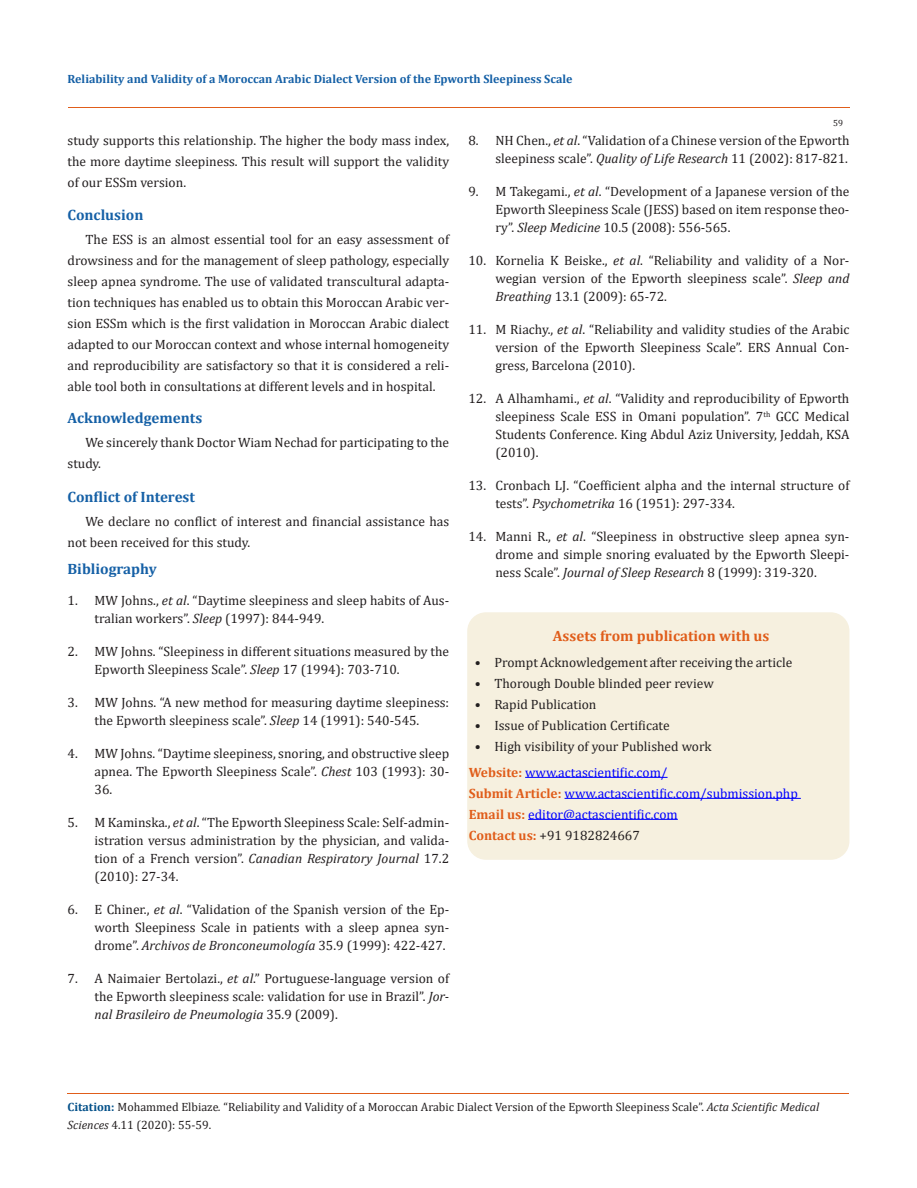
<style>
.page{position:relative;width:917px;height:1188px;background:#fff}
.page>*{position:absolute;margin:0;border:0;box-sizing:border-box;transform-origin:0 0}
.t1{font:700 15px "Cambria";color:#1560a6}
.t2{font:700 15px "Cambria";color:#e05d1a}
.t3{font:13.5px/18px "Cambria";color:#231f20;text-align:justify}
.t4{font:13.5px "Cambria";color:#00f}
.t5{font:12px/18px "Cambria";color:#231f20}
.t6{font:700 12px "Cambria";color:#1560a6}
.t7{font:9px "Cambria";color:#231f20}
.s1{font-style:italic}
.s2{font-weight:700;color:#e05d1a}
.s3{font-weight:700;color:#035089}
</style>
<div class="page">
<div style="left:468px;top:613px;width:380px;height:246px;background:#f6f0df;border-radius:18px"></div>
<div style="left:467px;top:612px;width:382px;height:248px;border:2px solid #f6f0df;border-radius:18px"></div>
<hr style="left:525px;top:777px;width:142px;height:1px;background:#00f">
<hr style="left:564px;top:798px;width:236px;height:1px;background:#00f">
<hr style="left:528px;top:819px;width:149px;height:1px;background:#00f">
<hr style="left:68px;top:108px;width:781px;height:1px;background:#e05d1a">
<hr style="left:68px;top:1094px;width:781px;height:1px;background:#e05d1a">
<p class="t6" style="left:68px;top:70px;width:506px">Reliability and Validity of a Moroccan Arabic Dialect Version of the Epworth Sleepiness Scale</p>
<p class="t7" style="left:833px;top:118px;width:11px">59</p>
<p class="t3" style="left:68px;top:130px;width:383px;line-height:21px">study supports this relationship. The higher the body mass index, the more daytime sleepiness. This result will support the validity of our ESSm version.</p>
<p class="t1" style="left:68px;top:204px;width:77px">Conclusion</p>
<p class="t3" style="left:68px;top:228px;width:383px;line-height:21px;text-indent:18px">The ESS is an almost essential tool for an easy assessment of drowsiness and for the management of sleep pathology, especially sleep apnea syndrome. The use of validated transcultural adapta&shy;tion techniques has enabled us to obtain this Moroccan Arabic ver&shy;sion ESSm which is the first validation in Moroccan Arabic dialect adapted to our Moroccan context and whose internal homogeneity and reproducibility are satisfactory so that it is considered a reli&shy;able tool both in consultations at different levels and in hospital.</p>
<p class="t1" style="left:68px;top:407px;width:136px">Acknowledgements</p>
<p class="t3" style="left:68px;top:432px;width:383px;line-height:21px;text-indent:18px">We sincerely thank Doctor Wiam Nechad for participating to the study.</p>
<p class="t1" style="left:68px;top:486px;width:129px">Conflict of Interest</p>
<p class="t3" style="left:68px;top:511px;width:383px;line-height:21px;text-indent:18px">We declare no conflict of interest and financial assistance has not been received for this study.</p>
<p class="t1" style="left:68px;top:559px;width:91px">Bibliography</p>
<p class="t3" style="left:94px;top:591px;width:356px;text-indent:-27px">1. MW Johns., <span class="s1">et al</span>. “Daytime sleepiness and sleep habits of Aus&shy;tralian workers”. <span class="s1">Sleep</span> (1997): 844-949.</p>
<p class="t3" style="left:94px;top:642px;width:356px;text-indent:-27px">2. MW Johns. “Sleepiness in different situations measured by the<br>Epworth Sleepiness Scale”. <span class="s1">Sleep</span> 17 (1994): 703-710.</p>
<p class="t3" style="left:68px;top:693px;width:383px;text-align:center">3. MW Johns. “A new method for measuring daytime sleepiness: the Epworth sleepiness scale”. <span class="s1">Sleep</span> 14 (1991): 540-545.</p>
<p class="t3" style="left:94px;top:744px;width:356px;text-indent:-27px">4. MW Johns. “Daytime sleepiness, snoring, and obstructive sleep apnea. The Epworth Sleepiness Scale”. <span class="s1">Chest</span> 103 (1993): 30- 36.</p>
<p class="t3" style="left:94px;top:813px;width:356px;text-indent:-27px">5. M Kaminska., <span class="s1">et al</span>. “The Epworth Sleepiness Scale: Self-admin&shy;istration versus administration by the physician, and valida&shy;tion of a French version”. <span class="s1">Canadian Respiratory Journal</span> 17.2 (2010): 27-34.</p>
<p class="t3" style="left:94px;top:900px;width:356px;text-indent:-27px">6. E Chiner., <span class="s1">et al</span>. “Validation of the Spanish version of the Ep&shy;worth Sleepiness Scale in patients with a sleep apnea syn&shy;drome”. <span class="s1">Archivos de Bronconeumología</span> 35.9 (1999): 422-427.</p>
<p class="t3" style="left:94px;top:969px;width:356px;text-indent:-27px">7. A Naimaier Bertolazi., <span class="s1">et al</span>.” Portuguese-language version of the Epworth sleepiness scale: validation for use in Brazil”. <span class="s1">Jor&shy;nal Brasileiro de Pneumologia</span> 35.9 (2009).</p>
<p class="t3" style="left:468px;top:132px;width:382px;text-align:right">8. NH Chen., <span class="s1">et al</span>. “Validation of a Chinese version of the Epworth sleepiness scale”. <span class="s1">Quality of Life Research</span> 11 (2002): 817-821.</p>
<p class="t3" style="left:495px;top:183px;width:355px;text-indent:-27px">9. M Takegami., <span class="s1">et al</span>. “Development of a Japanese version of the Epworth Sleepiness Scale (JESS) based on item response theo&shy;ry”. <span class="s1">Sleep Medicine</span> 10.5 (2008): 556-565.</p>
<p class="t3" style="left:495px;top:252px;width:355px;text-indent:-27px">10. Kornelia K Beiske., <span class="s1">et al</span>. “Reliability and validity of a Nor&shy;wegian version of the Epworth sleepiness scale”. <span class="s1">Sleep and Breathing</span> 13.1 (2009): 65-72.</p>
<p class="t3" style="left:495px;top:321px;width:355px;text-indent:-27px">11. M Riachy., <span class="s1">et al</span>. “Reliability and validity studies of the Arabic version of the Epworth Sleepiness Scale”. ERS Annual Con&shy;gress, Barcelona (2010).</p>
<p class="t3" style="left:495px;top:390px;width:355px;text-indent:-27px">12. A Alhamhami., <span class="s1">et al</span>. “Validity and reproducibility of Epworth sleepiness Scale ESS in Omani population”. 7<sup>th</sup> GCC Medical Students Conference. King Abdul Aziz University, Jeddah, KSA (2010).</p>
<p class="t3" style="left:495px;top:477px;width:355px;text-indent:-27px">13. Cronbach LJ. “Coefficient alpha and the internal structure of tests”. <span class="s1">Psychometrika</span> 16 (1951): 297-334.</p>
<p class="t3" style="left:495px;top:528px;width:355px;text-indent:-27px">14. Manni R., <span class="s1">et al</span>. “Sleepiness in obstructive sleep apnea syn&shy;drome and simple snoring evaluated by the Epworth Sleepi&shy;ness Scale”. <span class="s1">Journal of Sleep Research</span> 8 (1999): 319-320.</p>
<p class="t2" style="left:553px;top:626px;width:218px">Assets from publication with us</p>
<p class="t3" style="left:475px;top:653px;width:319px">• Prompt Acknowledgement after receiving the article</p>
<p class="t3" style="left:475px;top:674px;width:240px">• Thorough Double blinded peer review</p>
<p class="t3" style="left:475px;top:695px;width:123px">• Rapid Publication</p>
<p class="t3" style="left:475px;top:716px;width:196px">• Issue of Publication Certificate</p>
<p class="t3" style="left:475px;top:737px;width:238px">• High visibility of your Published work</p>
<p class="t4" style="left:468px;top:764px;width:200px"><span class="s2">Website:</span> www.actascientific.com/</p>
<p class="t4" style="left:468px;top:785px;width:330px"><span class="s2">Submit Article:</span> www.actascientific.com/submission.php</p>
<p class="t4" style="left:468px;top:806px;width:210px"><span class="s2">Email us:</span> editor@actascientific.com</p>
<p class="t3" style="left:468px;top:826px;width:173px"><span class="s2">Contact us:</span> +91 9182824667</p>
<p class="t5" style="left:68px;top:1097px;width:753px"><span class="s3">Citation:</span> Mohammed Elbiaze<span class="s1">.</span> “Reliability and Validity of a Moroccan Arabic Dialect Version of the Epworth Sleepiness Scale”. <span class="s1">Acta Scientific Medical<br>Sciences</span> 4.11 (2020): 55-59.</p>
</div>
